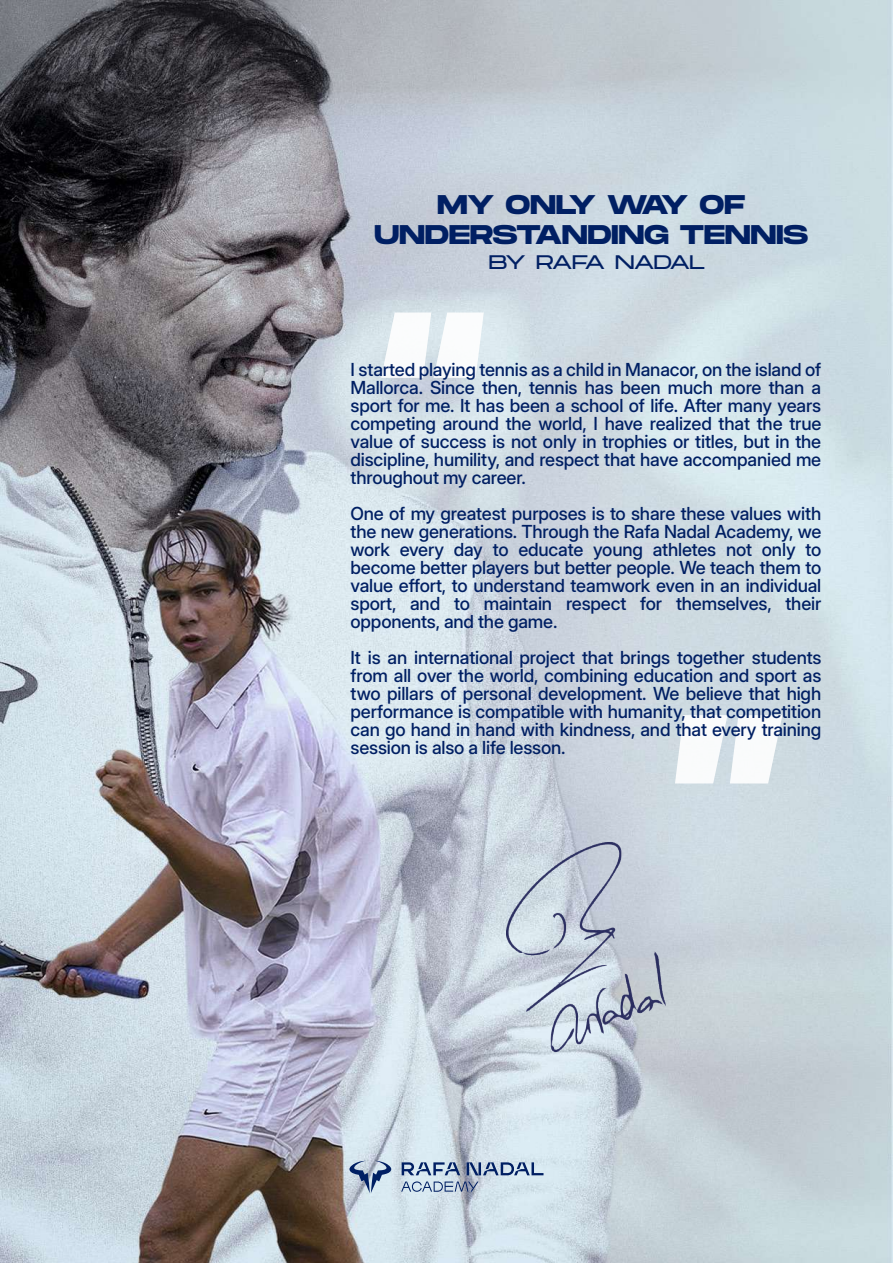
<style>
.page{position:relative;width:893px;height:1263px;background:#fff}
.page>*{position:absolute;margin:0;border:0;box-sizing:border-box;transform-origin:0 0}
.t1{font:700 27px/30px "Monument Extended";letter-spacing:-.015em;color:#001f63;text-align:center}
.t2{font:200 19.65px "Monument Extended";letter-spacing:-.08em;color:#001f63}
.t3{font:500 18px/18px "Inter 28 pt";letter-spacing:-.01em;color:#001f63;text-align:justify}
</style>
<div class="page">
<img style="left:0;top:1px;width:893px;height:1262px">
<svg style="left:402px;top:1162px;width:141px;height:13px;background:#8196b5"></svg>
<svg style="left:349px;top:1161px;width:42px;height:32px"></svg>
<svg style="left:401px;top:1181px;width:77px;height:11px"></svg>
<img style="left:507px;top:842px;width:158px;height:210px">
<svg style="left:381px;top:312px;width:103px;height:66px"></svg>
<svg style="left:675px;top:715px;width:107px;height:68px"></svg>
<h1 class="t1" style="left:374px;top:189px;width:436px">MY ONLY WAY OF<br>UNDERSTANDING TENNIS</h1>
<p class="t2" style="left:489px;top:248px;width:218px">BY RAFA NADAL</p>
<p class="t3" style="left:351px;top:360px;width:472px">I started playing tennis as a child in Manacor, on the island of Mallorca. Since then, tennis has been much more than a sport for me. It has been a school of life. After many years competing around the world, I have realized that the true value of success is not only in trophies or titles, but in the discipline, humility, and respect that have accompanied me throughout my career.</p>
<p class="t3" style="left:351px;top:504px;width:472px">One of my greatest purposes is to share these values with the new generations. Through the Rafa Nadal Academy, we work every day to educate young athletes not only to become better players but better people. We teach them to value effort, to understand teamwork even in an individual sport, and to maintain respect for themselves, their opponents, and the game.</p>
<p class="t3" style="left:351px;top:648px;width:472px">It is an international project that brings together students from all over the world, combining education and sport as two pillars of personal development. We believe that high performance is compatible with humanity, that competition can go hand in hand with kindness, and that every training session is also a life lesson.</p>
</div>
